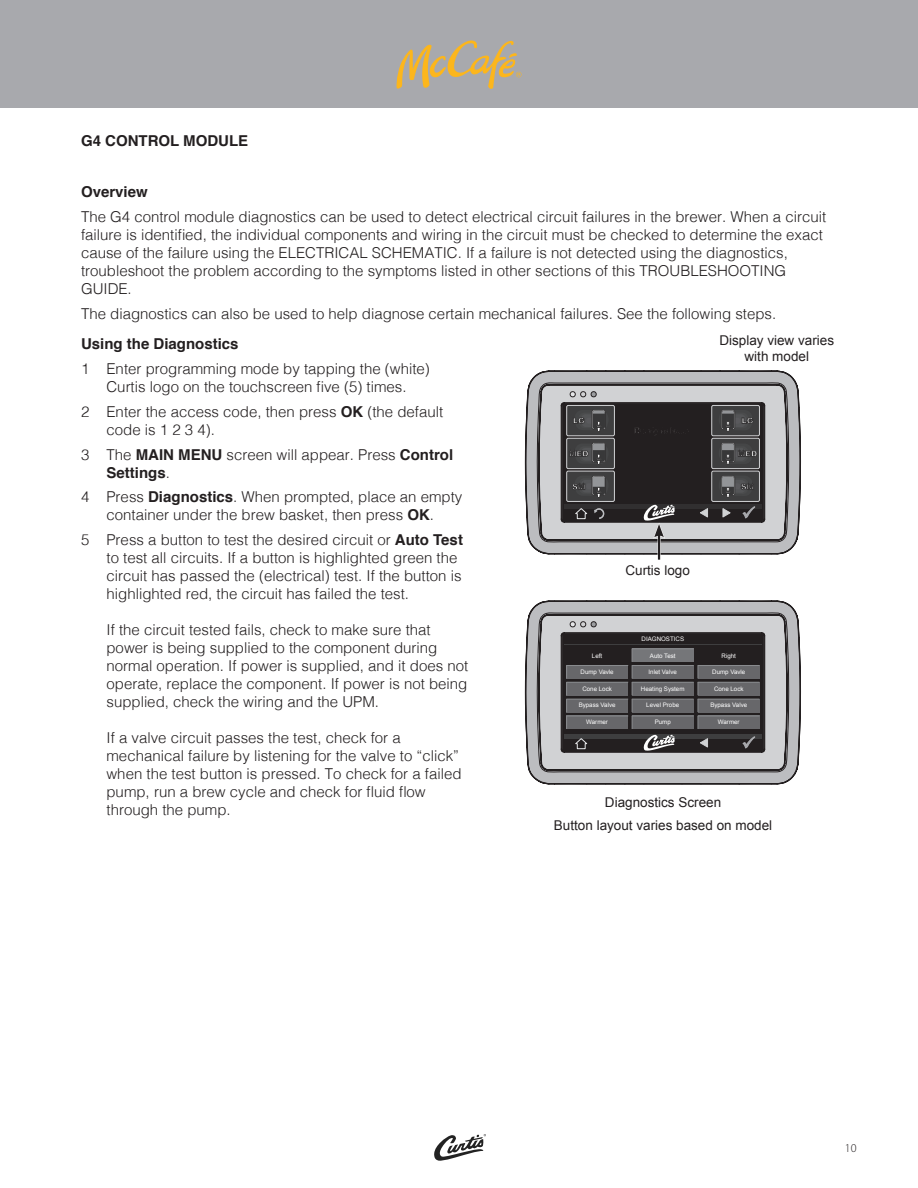
<style>
.page{position:relative;width:918px;height:1188px;background:#fff}
.page>*{position:absolute;margin:0;border:0;box-sizing:border-box;transform-origin:0 0}
.Troubleshooting_Text{font:300 15px/18px "Helvetica";color:#231f20}
.Heading_2{font:700 15px "Helvetica";color:#231f20}
.Legend_-_Centered{font:13.5px/16.2px "Arial";color:#231f20;text-align:center}
.t1{font:300 12px "Myriad Pro";color:#231f20}
.t2{font:6.15px "Arial";color:#fff}
.s1{font-weight:700}
</style>
<div class="page">
<svg style="left:434px;top:1134px;width:52px;height:27px"></svg>
<div style="left:0;top:0;width:918px;height:108px;background:#a8a9ad"></div>
<svg style="left:396px;top:40px;width:126px;height:49px"></svg>
<svg style="left:525px;top:370px;width:276px;height:184px;background:#a0a0a3"></svg>
<svg style="left:525px;top:600px;width:276px;height:185px;background:#9f9fa2"></svg>
<svg style="left:538px;top:615px;width:250px;height:155px;background:#747375"></svg>
<hr style="left:698px;top:716px;width:62px;height:1px;background:#8a8c8f">
<hr style="left:658px;top:533px;width:3px;height:28px;background:#fff">
<hr style="left:658px;top:533px;width:2px;height:27px;background:#231f20">
<svg style="left:538px;top:385px;width:250px;height:155px;background:#6b696b"></svg>
<p class="Heading_2" style="left:81px;top:129px;width:169px">G4 CONTROL MODULE</p>
<p class="Heading_2" style="left:81px;top:180px;width:68px">Overview</p>
<p class="Troubleshooting_Text" style="left:81px;top:206px;width:747px">The G4 control module diagnostics can be used to detect electrical circuit failures in the brewer. When a circuit failure is identified, the individual components and wiring in the circuit must be checked to determine the exact cause of the failure using the ELECTRICAL SCHEMATIC. If a failure is not detected using the diagnostics, troubleshoot the problem according to the symptoms listed in other sections of this TROUBLESHOOTING GUIDE.</p>
<p class="Troubleshooting_Text" style="left:81px;top:303px;width:697px">The diagnostics can also be used to help diagnose certain mechanical failures. See the following steps.</p>
<p class="Heading_2" style="left:81px;top:332px;width:159px">Using the Diagnostics</p>
<p class="Troubleshooting_Text" style="left:81px;top:359px;width:350px;text-align:center">1 Enter programming mode by tapping the (white)<br>Curtis logo on the touchscreen five (5) times.</p>
<p class="Troubleshooting_Text" style="left:106px;top:401px;width:338px;text-indent:-26px">2 Enter the access code, then press <span class="s1">OK</span> (the default code is 1 2 3 4).</p>
<p class="Troubleshooting_Text" style="left:106px;top:444px;width:348px;text-indent:-26px">3 The <span class="s1">MAIN MENU</span> screen will appear. Press <span class="s1">Control<br>Settings</span>.</p>
<p class="Troubleshooting_Text" style="left:81px;top:487px;width:383px;text-align:center">4 Press <span class="s1">Diagnostics</span>. When prompted, place an empty container under the brew basket, then press <span class="s1">OK</span>.</p>
<p class="Troubleshooting_Text" style="left:106px;top:530px;width:358px;text-indent:-26px">5 Press a button to test the desired circuit or <span class="s1">Auto Test </span>to test all circuits. If a button is highlighted green the circuit has passed the (electrical) test. If the button is highlighted red, the circuit has failed the test.</p>
<p class="Troubleshooting_Text" style="left:106px;top:620px;width:363px">If the circuit tested fails, check to make sure that power is being supplied to the component during normal operation. If power is supplied, and it does not operate, replace the component. If power is not being supplied, check the wiring and the UPM.</p>
<p class="Troubleshooting_Text" style="left:106px;top:728px;width:357px">If a valve circuit passes the test, check for a mechanical failure by listening for the valve to “click” when the test button is pressed. To check for a failed pump, run a brew cycle and check for fluid flow through the pump.</p>
<p class="Legend_-_Centered" style="left:719px;top:332px;width:116px">Display view varies with model</p>
<p class="Legend_-_Centered" style="left:625px;top:562px;width:66px">Curtis logo</p>
<p class="t2" style="left:642px;top:635px;width:44px">DIAGNOSTICS</p>
<p class="t2" style="left:592px;top:651px;width:12px">Left</p>
<p class="t2" style="left:650px;top:651px;width:27px">Auto Test</p>
<p class="t2" style="left:722px;top:651px;width:16px">Right</p>
<p class="t2" style="left:581px;top:668px;width:35px">Dump Vavle</p>
<p class="t2" style="left:649px;top:668px;width:30px">Inlet Valve</p>
<p class="t2" style="left:712px;top:668px;width:35px">Dump Vavle</p>
<p class="t2" style="left:582px;top:685px;width:31px">Cone Lock</p>
<p class="t2" style="left:641px;top:685px;width:45px">Heating System</p>
<p class="t2" style="left:714px;top:685px;width:31px">Cone Lock</p>
<p class="t2" style="left:579px;top:701px;width:38px">Bypass Valve</p>
<p class="t2" style="left:646px;top:701px;width:34px">Level Probe</p>
<p class="t2" style="left:710px;top:701px;width:38px">Bypass Valve</p>
<p class="t2" style="left:586px;top:718px;width:23px">Warmer</p>
<p class="t2" style="left:655px;top:718px;width:18px">Pump</p>
<p class="t2" style="left:718px;top:718px;width:23px">Warmer</p>
<p class="Legend_-_Centered" style="left:605px;top:794px;width:118px">Diagnostics Screen</p>
<p class="Legend_-_Centered" style="left:554px;top:817px;width:220px">Button layout varies based on model</p>
<p class="t1" style="left:845px;top:1141px;width:13px">10</p>
</div>
